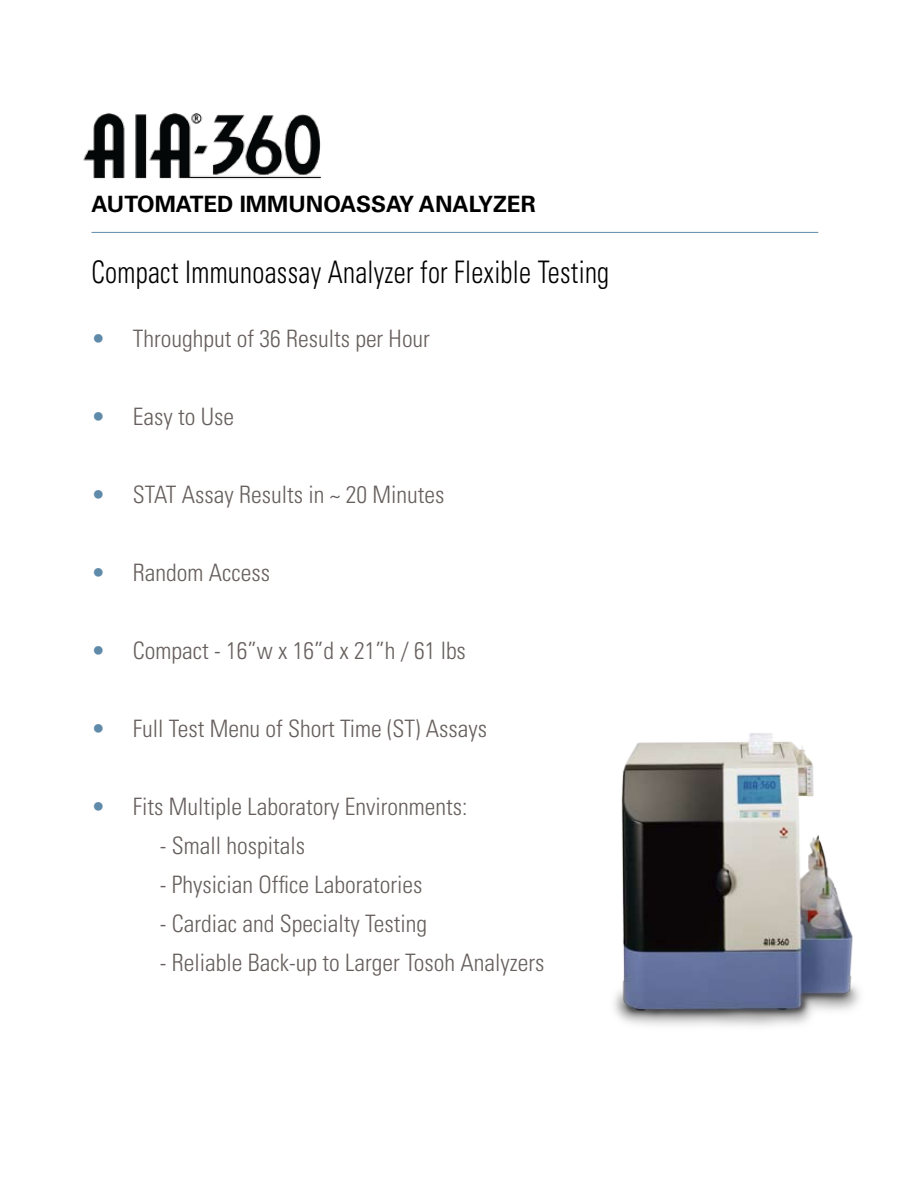
<style>
.page{position:relative;width:918px;height:1188px;background:#fff}
.page>*{position:absolute;margin:0;border:0;box-sizing:border-box;transform-origin:0 0}
.t1{font:300 condensed 31.05px "Univers LT Std";letter-spacing:.01em;color:#000;scale:.87 1}
.t2{font:300 condensed 24px "Univers LT Std";color:#665f5d}
.t3{font:300 condensed 24px "Univers LT Std";color:#5f8aa9}
.t4{font:700 22.5px "Univers LT Std";color:#000}
</style>
<div class="page">
<hr style="left:92px;top:232px;width:726px;height:1px;background:#5f8aa9">
<img style="left:83px;top:113px;width:238px;height:66px">
<img style="left:614px;top:733px;width:246px;height:293px">
<p class="t4" style="left:92px;top:191px;width:446px">AUTOMATED IMMUNOASSAY ANALYZER</p>
<p class="t1" style="left:92px;top:253px;width:597px">Compact Immunoassay Analyzer for Flexible Testing</p>
<p class="t3" style="left:91px;top:324px;width:16px">•</p>
<p class="t2" style="left:133px;top:324px;width:299px">Throughput of 36 Results per Hour</p>
<p class="t3" style="left:91px;top:402px;width:16px">•</p>
<p class="t2" style="left:133px;top:402px;width:103px">Easy to Use</p>
<p class="t3" style="left:91px;top:480px;width:16px">•</p>
<p class="t2" style="left:133px;top:480px;width:313px">STAT Assay Results in ~ 20 Minutes</p>
<p class="t3" style="left:91px;top:558px;width:16px">•</p>
<p class="t2" style="left:133px;top:558px;width:139px">Random Access</p>
<p class="t3" style="left:91px;top:636px;width:16px">•</p>
<p class="t2" style="left:133px;top:636px;width:335px">Compact - 16”w x 16”d x 21”h / 61 lbs</p>
<p class="t3" style="left:91px;top:714px;width:16px">•</p>
<p class="t2" style="left:133px;top:714px;width:356px">Full Test Menu of Short Time (ST) Assays</p>
<p class="t3" style="left:91px;top:792px;width:16px">•</p>
<p class="t2" style="left:133px;top:792px;width:336px">Fits Multiple Laboratory Environments:</p>
<p class="t2" style="left:160px;top:831px;width:147px">- Small hospitals</p>
<p class="t2" style="left:160px;top:870px;width:264px">- Physician Office Laboratories</p>
<p class="t2" style="left:160px;top:909px;width:269px">- Cardiac and Specialty Testing</p>
<p class="t2" style="left:160px;top:948px;width:386px">- Reliable Back-up to Larger Tosoh Analyzers</p>
</div>
